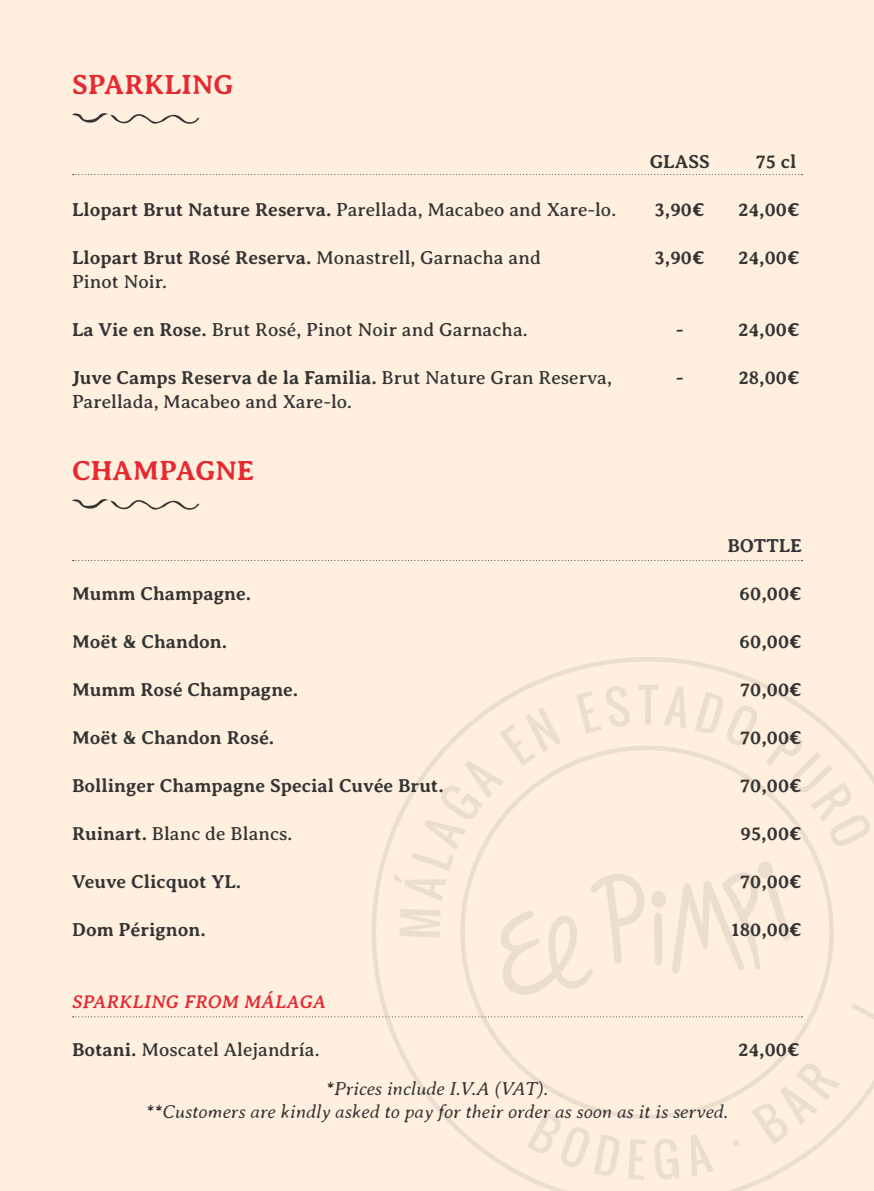
<style>
.page{position:relative;width:874px;height:1191px;background:#fff}
.page>*{position:absolute;margin:0;border:0;box-sizing:border-box;transform-origin:0 0}
.t1{font:700 28px "Averia Serif Libre";color:#e62a32}
.t2{font:19px/24px "Averia Serif Libre";color:#343434}
.t3{font:700 19px "Averia Serif Libre";color:#343434}
.t4{font:italic 300 19px/22.8px "Averia Serif Libre";color:#343434;text-align:center}
.t5{font:italic 700 19px "Averia Serif Libre";letter-spacing:.025em;color:#e62a32}
.s1{font-weight:700}
</style>
<div class="page">
<div style="left:0;top:0;width:873px;height:1191px;background:#feefde"></div>
<svg style="left:386px;top:657px;width:487px;height:534px"></svg>
<svg style="left:444px;top:1019px;width:405px;height:115px"></svg>
<svg style="left:526px;top:1111px;width:93px;height:65px"></svg>
<svg style="left:628px;top:1139px;width:18px;height:41px"></svg>
<svg style="left:653px;top:1138px;width:26px;height:41px"></svg>
<svg style="left:690px;top:1134px;width:23px;height:42px"></svg>
<svg style="left:732px;top:1139px;width:7px;height:8px"></svg>
<svg style="left:751px;top:1063px;width:89px;height:81px"></svg>
<svg style="left:72px;top:684px;width:801px;height:335px"></svg>
<svg style="left:72px;top:113px;width:127px;height:11px"></svg>
<svg style="left:72px;top:499px;width:127px;height:11px"></svg>
<svg style="left:72px;top:174px;width:730px;height:1px"></svg>
<svg style="left:72px;top:560px;width:730px;height:1px"></svg>
<h1 class="t1" style="left:72px;top:69px;width:163px">SPARKLING</h1>
<p class="t2" style="left:72px;top:198px;width:545px"><span class="s1">Llopart Brut Nature Reserva.</span> Parellada, Macabeo and Xare-lo.</p>
<p class="t2" style="left:72px;top:246px;width:470px"><span class="s1">Llopart Brut Rosé Reserva.</span> Monastrell, Garnacha and<br>Pinot Noir.</p>
<p class="t2" style="left:72px;top:318px;width:457px"><span class="s1">La Vie en Rose.</span> Brut Rosé, Pinot Noir and Garnacha.</p>
<p class="t2" style="left:72px;top:366px;width:541px"><span class="s1">Juve Camps Reserva de la Familia.</span> Brut Nature Gran Reserva,<br>Parellada, Macabeo and Xare-lo.</p>
<h1 class="t1" style="left:72px;top:455px;width:184px">CHAMPAGNE</h1>
<p class="t3" style="left:72px;top:583px;width:180px">Mumm Champagne.</p>
<p class="t3" style="left:72px;top:631px;width:157px">Moët &amp; Chandon.</p>
<p class="t3" style="left:72px;top:679px;width:228px">Mumm Rosé Champagne.</p>
<p class="t3" style="left:72px;top:727px;width:204px">Moët &amp; Chandon Rosé.</p>
<p class="t3" style="left:72px;top:775px;width:373px">Bollinger Champagne Special Cuvée Brut.</p>
<p class="t2" style="left:72px;top:822px;width:222px"><span class="s1">Ruinart.</span> Blanc de Blancs.</p>
<p class="t3" style="left:72px;top:871px;width:171px">Veuve Clicquot YL.</p>
<p class="t3" style="left:72px;top:919px;width:135px">Dom Pérignon.</p>
<p class="t5" style="left:72px;top:991px;width:255px">SPARKLING FROM MÁLAGA</p>
<p class="t3" style="left:649px;top:151px;width:62px">GLASS</p>
<p class="t3" style="left:755px;top:151px;width:42px">75 cl</p>
<p class="t3" style="left:654px;top:199px;width:52px">3,90€</p>
<p class="t3" style="left:654px;top:247px;width:52px">3,90€</p>
<p class="t3" style="left:675px;top:319px;width:10px">-</p>
<p class="t3" style="left:675px;top:367px;width:10px">-</p>
<p class="t3" style="left:738px;top:199px;width:63px">24,00€</p>
<p class="t3" style="left:738px;top:247px;width:63px">24,00€</p>
<p class="t3" style="left:738px;top:319px;width:63px">24,00€</p>
<p class="t3" style="left:738px;top:367px;width:63px">28,00€</p>
<p class="t3" style="left:727px;top:535px;width:76px">BOTTLE</p>
<p class="t3" style="left:739px;top:583px;width:64px">60,00€</p>
<p class="t3" style="left:739px;top:631px;width:64px">60,00€</p>
<p class="t3" style="left:739px;top:679px;width:63px">70,00€</p>
<p class="t3" style="left:739px;top:727px;width:63px">70,00€</p>
<p class="t3" style="left:739px;top:775px;width:63px">70,00€</p>
<p class="t3" style="left:740px;top:823px;width:63px">95,00€</p>
<p class="t3" style="left:739px;top:871px;width:63px">70,00€</p>
<p class="t3" style="left:730px;top:919px;width:72px">180,00€</p>
<p class="t2" style="left:72px;top:1038px;width:249px"><span class="s1">Botani.</span> Moscatel Alejandría.</p>
<p class="t3" style="left:738px;top:1039px;width:63px">24,00€</p>
<p class="t4" style="left:146px;top:1077px;width:583px">*Prices include I.V.A (VAT).<br>**Customers are kindly asked to pay for their order as soon as it is served.</p>
</div>
